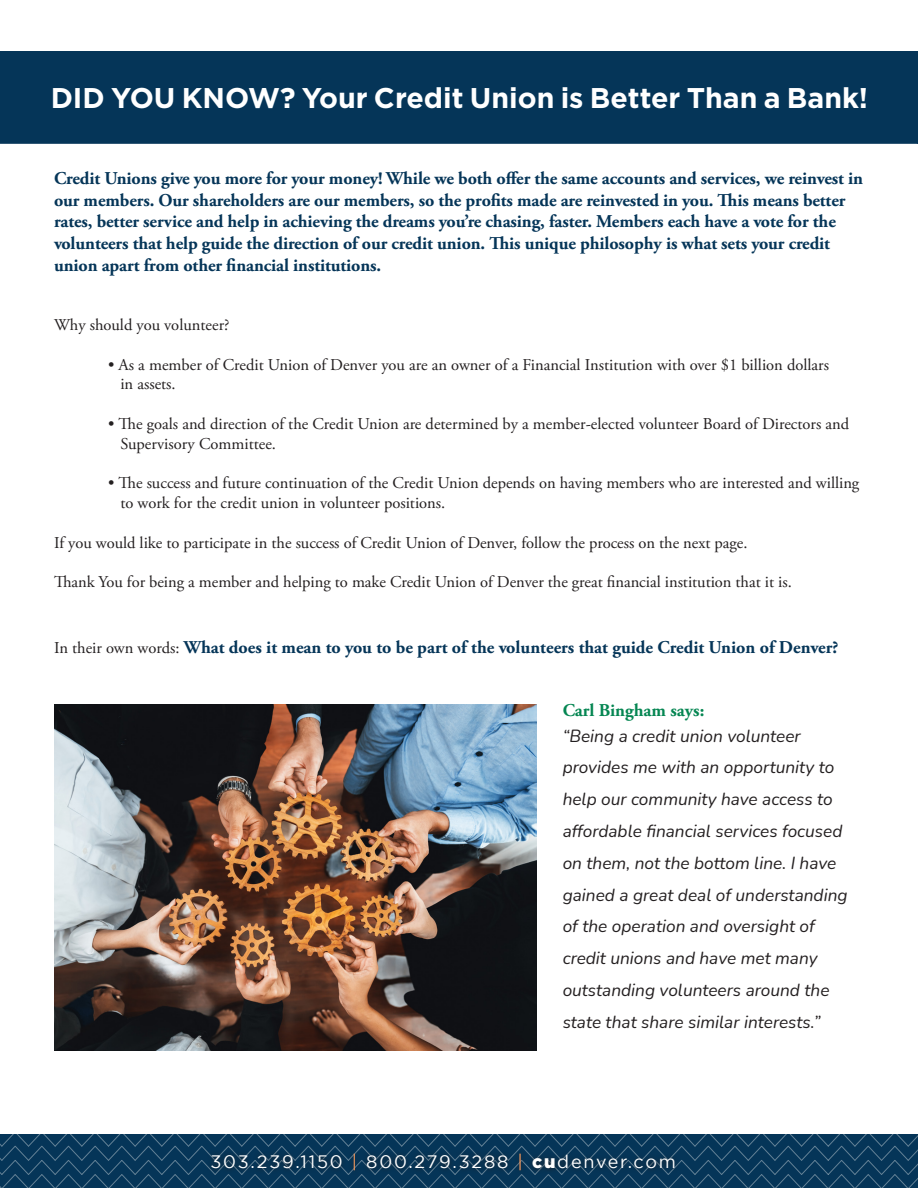
<style>
.page{position:relative;width:918px;height:1188px;background:#fff}
.page>*{position:absolute;margin:0;border:0;box-sizing:border-box;transform-origin:0 0}
.t1{font:700 28.5px "Gotham";color:#fff}
.t2{font:700 18px/21.6px "Adobe Garamond Pro";letter-spacing:-.005em;color:#053558}
.t3{font:18px "Gotham";letter-spacing:.1em;color:#fff}
.t4{font:700 18px "Adobe Garamond Pro";color:#058652}
.t5{font:italic 17.25px/31.8px "Nunito";color:#231f20}
.t6{font:16.5px/19.8px "Adobe Garamond Pro";color:#231f20}
.s1{font-weight:400;font-size:16.5px;color:#231f20}
.s2{color:#f6995c}
.s3{font-weight:900}
</style>
<div class="page">
<div style="left:0;top:51px;width:917px;height:93px;background:#053558"></div>
<div style="left:152px;top:57px;width:621px;height:79px;background:#053558"></div>
<svg style="left:917px;top:51px;width:1px;height:93px"></svg>
<img style="left:54px;top:704px;width:483px;height:347px">
<svg style="left:0;top:1134px;width:918px;height:54px"></svg>
<div style="left:206px;top:1149px;width:474px;height:26px;background:#231f20;opacity:.75"></div>
<p class="t1" style="left:51px;top:81px;width:819px">DID YOU KNOW? Your Credit Union is Better Than a Bank!</p>
<p class="t2" style="left:54px;top:168px;width:811px">Credit Unions give you more for your money! While we both offer the same accounts and services, we reinvest in our members. Our shareholders are our members, so the profits made are reinvested in you. This means better rates, better service and help in achieving the dreams you’re chasing, faster. Members each have a vote for the volunteers that help guide the direction of our credit union. This unique philosophy is what sets your credit union apart from other financial institutions.</p>
<p class="t6" style="left:54px;top:316px;width:177px">Why should you volunteer?</p>
<p class="t6" style="left:120px;top:355px;width:710px;text-indent:-12px">• As a member of Credit Union of Denver you are an owner of a Financial Institution with over $1 billion dollars in assets.</p>
<p class="t6" style="left:120px;top:415px;width:730px;text-indent:-12px">• The goals and direction of the Credit Union are determined by a member-elected volunteer Board of Directors and<br>Supervisory Committee.</p>
<p class="t6" style="left:120px;top:474px;width:740px;text-indent:-12px">• The success and future continuation of the Credit Union depends on having members who are interested and willing to work for the credit union in volunteer positions.</p>
<p class="t6" style="left:54px;top:533px;width:695px">If you would like to participate in the success of Credit Union of Denver, follow the process on the next page.</p>
<p class="t6" style="left:54px;top:573px;width:739px">Thank You for being a member and helping to make Credit Union of Denver the great financial institution that it is.</p>
<p class="t2" style="left:54px;top:637px;width:786px"><span class="s1">In their own words:</span> What does it mean to you to be part of the volunteers that guide Credit Union of Denver?</p>
<p class="t4" style="left:563px;top:700px;width:143px">Carl Bingham says:</p>
<p class="t5" style="left:563px;top:719px;width:286px">“Being a credit union volunteer provides me with an opportunity to help our community have access to affordable financial services focused on them, not the bottom line. I have gained a great deal of understanding of the operation and oversight of credit unions and have met many outstanding volunteers around the state that share similar interests.”</p>
<p class="t3" style="left:210px;top:1152px;width:467px">303.239.1150 <span class="s2">|</span> 800.279.3288 <span class="s2">|</span> <span class="s3">cu</span>denver.com</p>
</div>
